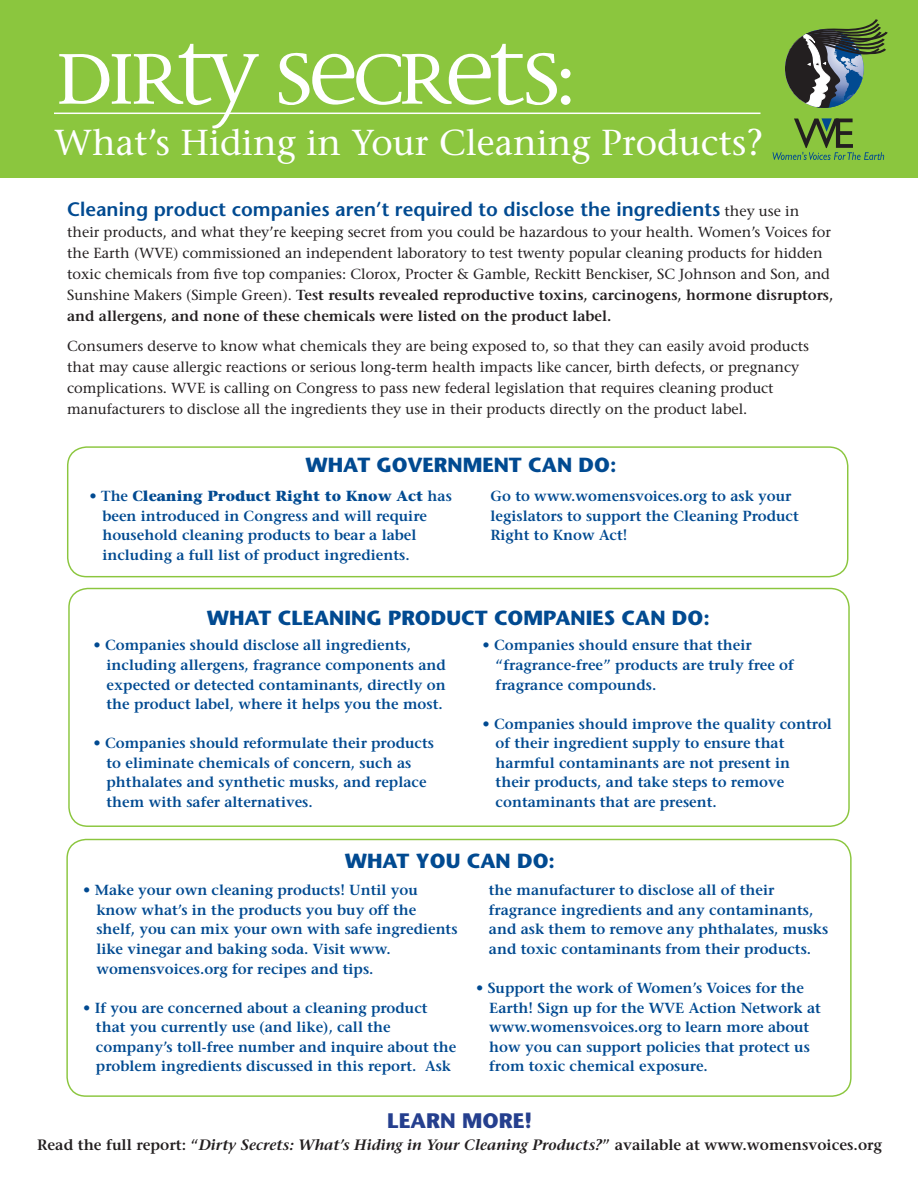
<style>
.page{position:relative;width:918px;height:1188px;background:#fff}
.page>*{position:absolute;margin:0;border:0;box-sizing:border-box;transform-origin:0 0}
.t1{font:129px "Disturbance";letter-spacing:-.06em;color:#fff}
.t2{font:36px "Stone Serif";color:#fff}
.t3{font:700 21px "Stone Sans";color:#253f8e}
.t4{font:700 20.4px "Stone Sans";color:#014a91}
.t5{font:600 19.5px "Stone Sans";color:#014a91}
.t6{font:600 15px "Stone Serif";color:#231f20}
.t7{font:600 14.55px/19.5px "Stone Serif";color:#014a91}
.t8{font:14.55px/21px "Stone Serif";color:#231f20}
.s1{font-family:"Stone Serif";font-weight:400;font-size:14.55px;color:#231f20}
.s2{font-weight:600}
.s3{font-weight:700}
.s4{font-style:italic}
</style>
<div class="page">
<div style="left:68px;top:588px;width:782px;height:239px;border:1px solid #8bc63e;border-radius:19px"></div>
<div style="left:67px;top:446px;width:781px;height:131px;border:1px solid #8bc63e;border-radius:19px"></div>
<div style="left:0;top:0;width:918px;height:177px;background:#8bc63e"></div>
<hr style="left:54px;top:113px;width:706px;height:1px;background:#fff">
<svg style="left:772px;top:118px;width:112px;height:42px"></svg>
<svg style="left:785px;top:19px;width:103px;height:89px"></svg>
<p class="t1" style="left:54px;top:7px;width:524px">Dirty Secrets:</p>
<p class="t2" style="left:54px;top:121px;width:711px">What’s Hiding in Your Cleaning Products?</p>
<p class="t5" style="left:67px;top:197px;width:734px">Cleaning product companies aren’t required to disclose the ingredients <span class="s1">they use in</span></p>
<p class="t8" style="left:67px;top:221px;width:768px">their products, and what they’re keeping secret from you could be hazardous to your health. Women’s Voices for the Earth (WVE) commissioned an independent laboratory to test twenty popular cleaning products for hidden toxic chemicals from five top companies: Clorox, Procter &amp; Gamble, Reckitt Benckiser, SC Johnson and Son, and Sunshine Makers (Simple Green). <span class="s2">Test results revealed reproductive toxins, carcinogens, hormone disruptors, and allergens, and none of these chemicals were listed on the product label.</span></p>
<p class="t8" style="left:67px;top:335px;width:744px">Consumers deserve to know what chemicals they are being exposed to, so that they can easily avoid products that may cause allergic reactions or serious long-term health impacts like cancer, birth defects, or pregnancy complications. WVE is calling on Congress to pass new federal legislation that requires cleaning product manufacturers to disclose all the ingredients they use in their products directly on the product label.</p>
<p class="t4" style="left:306px;top:452px;width:312px">WHAT GOVERNMENT CAN DO:</p>
<p class="t7" style="left:102px;top:486px;width:351px;text-indent:-13px">• The <span class="s3">Cleaning Product Right to Know Act</span> has been introduced in Congress and will require household cleaning products to bear a label including a full list of product ingredients.</p>
<p class="t7" style="left:491px;top:486px;width:310px">Go to www.womensvoices.org to ask your legislators to support the Cleaning Product<br>Right to Know Act!</p>
<p class="t4" style="left:207px;top:605px;width:505px">WHAT CLEANING PRODUCT COMPANIES CAN DO:</p>
<p class="t7" style="left:107px;top:636px;width:341px;text-indent:-13px">• Companies should disclose all ingredients, including allergens, fragrance components and expected or detected contaminants, directly on the product label, where it helps you the most.</p>
<p class="t7" style="left:107px;top:733px;width:329px;text-indent:-13px">• Companies should reformulate their products to eliminate chemicals of concern, such as phthalates and synthetic musks, and replace them with safer alternatives.</p>
<p class="t7" style="left:496px;top:636px;width:300px;text-indent:-13px">• Companies should ensure that their “fragrance-free” products are truly free of fragrance compounds.</p>
<p class="t7" style="left:496px;top:714px;width:338px;text-indent:-13px">• Companies should improve the quality control of their ingredient supply to ensure that harmful contaminants are not present in<br>their products, and take steps to remove contaminants that are present.</p>
<p class="t4" style="left:345px;top:848px;width:212px">WHAT YOU CAN DO:</p>
<p class="t7" style="left:96px;top:880px;width:363px;text-indent:-13px">• Make your own cleaning products! Until you know what’s in the products you buy off the shelf, you can mix your own with safe ingredients like vinegar and baking soda. Visit www. womensvoices.org for recipes and tips.</p>
<p class="t7" style="left:96px;top:998px;width:362px;text-indent:-13px">• If you are concerned about a cleaning product that you currently use (and like), call the company’s toll-free number and inquire about the problem ingredients discussed in this report. Ask</p>
<p class="t7" style="left:489px;top:880px;width:341px">the manufacturer to disclose all of their fragrance ingredients and any contaminants, and ask them to remove any phthalates, musks and toxic contaminants from their products.</p>
<p class="t7" style="left:489px;top:978px;width:333px;text-indent:-13px">• Support the work of Women’s Voices for the Earth! Sign up for the WVE Action Network at www.womensvoices.org to learn more about how you can support policies that protect us from toxic chemical exposure.</p>
<p class="t3" style="left:387px;top:1108px;width:147px">LEARN MORE!</p>
<p class="t6" style="left:37px;top:1135px;width:846px">Read the full report: “<span class="s4">Dirty Secrets: What’s Hiding in Your Cleaning Products?</span>” available at www.womensvoices.org</p>
</div>
